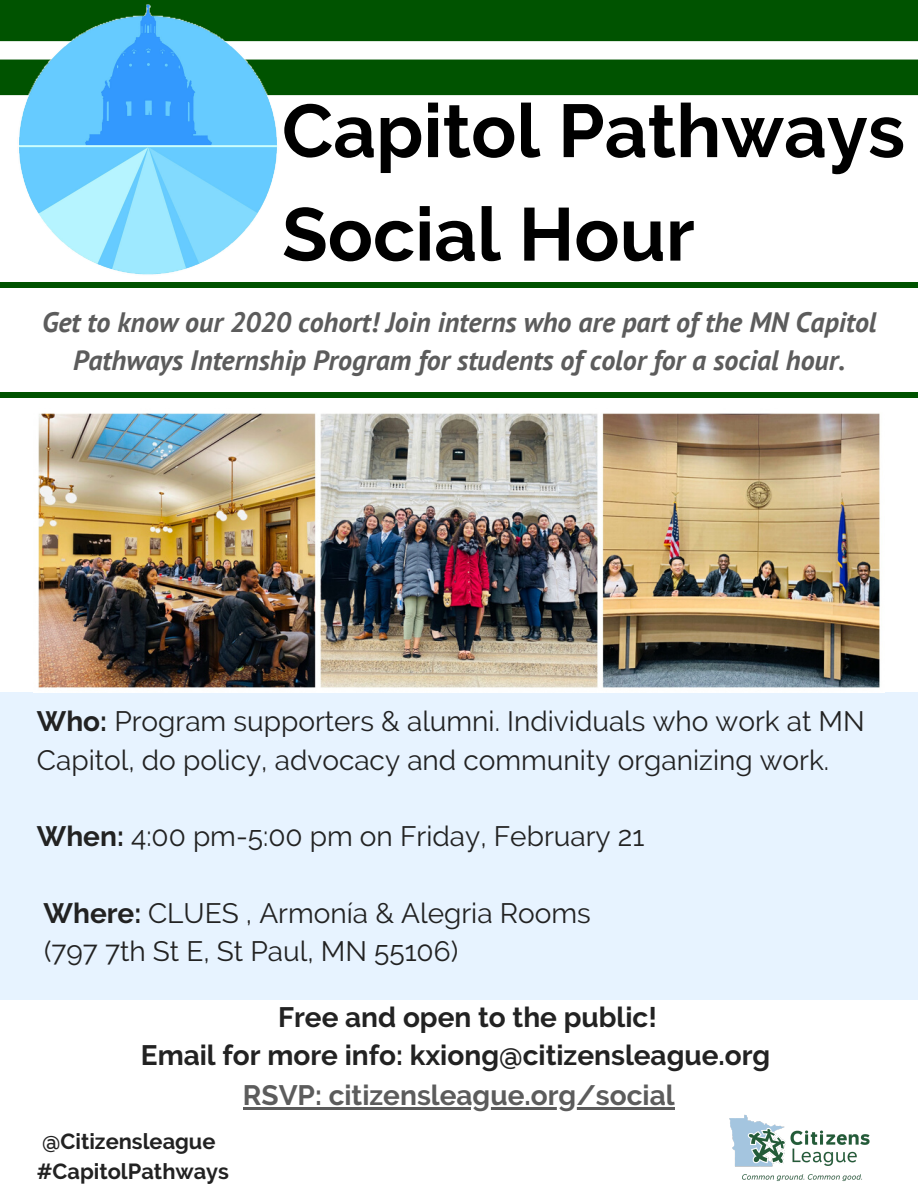
<style>
.page{position:relative;width:918px;height:1188px;background:#fff}
.page>*{position:absolute;margin:0;border:0;box-sizing:border-box;transform-origin:0 0}
.t1{font:700 74.7px/103.5px "Raleway";color:#000}
.t2{font:28.05px/38.2px "Raleway";color:#222}
.t3{font:italic 700 28.05px/38.2px "PT Sans";color:#5c5c5c;text-align:center}
.t4{font:700 28.05px/37.5px "Raleway";color:#222}
.t5{font:700 28.05px "Raleway";color:#5c5c5c}
.t6{font:700 21.75px/30.3px "Raleway";color:#222}
.s1{font-weight:700}
</style>
<div class="page">
<div style="left:0;top:393px;width:918px;height:5px;background:#005300"></div>
<div style="left:0;top:693px;width:918px;height:307px;background:#e7f3ff"></div>
<div style="left:0;top:282px;width:918px;height:6px;background:#005300"></div>
<svg style="left:0;top:0;width:918px;height:95px;fill:#005300"></svg>
<img style="left:3px;top:0;width:289px;height:275px">
<img style="left:729px;top:1114px;width:141px;height:68px">
<img style="left:38px;top:413px;width:842px;height:275px">
<hr style="left:243px;top:1107px;width:432px;height:2px;background:#5c5c5c">
<h1 class="t1" style="left:282px;top:79px;width:625px">Capitol Pathways<br>Social Hour</h1>
<p class="t3" style="left:42px;top:302px;width:836px">Get to know our 2020 cohort! Join interns who are part of the MN Capitol<br>Pathways Internship Program for students of color for a social hour.</p>
<p class="t2" style="left:37px;top:702px;width:829px"><span class="s1">Who:</span> Program supporters &amp; alumni. Individuals who work at MN<br>Capitol, do policy, advocacy and community organizing work.</p>
<p class="t2" style="left:37px;top:817px;width:609px"><span class="s1">When:</span> 4:00 pm-5:00 pm on Friday, February 21</p>
<p class="t2" style="left:44px;top:894px;width:549px"><span class="s1">Where:</span> CLUES , Armonía &amp; Alegria Rooms (797 7th St E, St Paul, MN 55106)</p>
<p class="t4" style="left:141px;top:999px;width:631px;text-indent:137px">Free and open to the public!<br>Email for more info: kxiong@citizensleague.org</p>
<p class="t6" style="left:37px;top:1126px;width:194px">@Citizensleague #CapitolPathways</p>
<p class="t5" style="left:243px;top:1078px;width:433px">RSVP: citizensleague.org/social</p>
</div>
